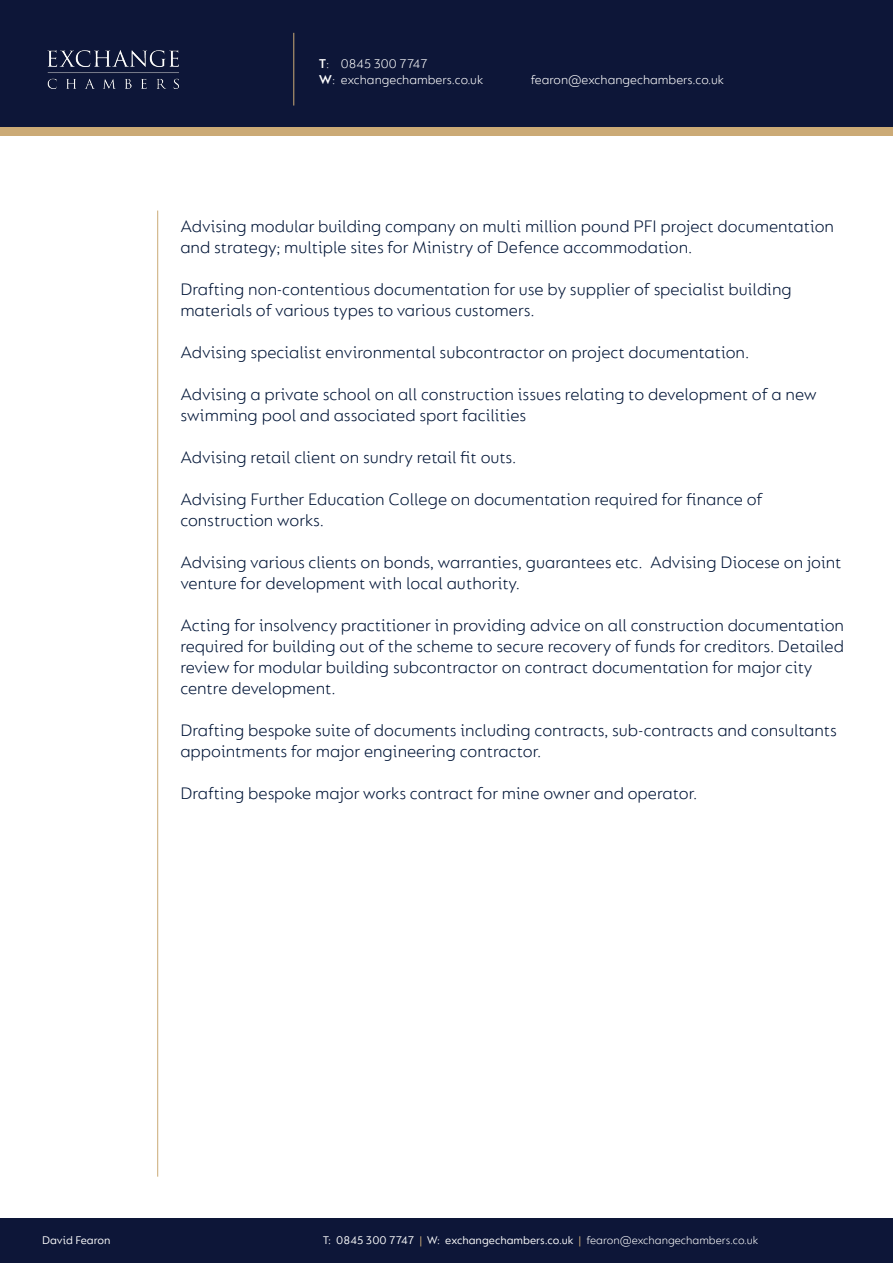
<style>
.page{position:relative;width:893px;height:1263px;background:#fff}
.page>*{position:absolute;margin:0;border:0;box-sizing:border-box;transform-origin:0 0}
.t1{font:300 18px/21px "FS Lucas";color:#001537}
.t2{font:300 13.5px/16.2px "FS Lucas";color:#fff}
.t3{font:12px "FS Lucas";color:#fff}
.s1{font-weight:600}
.s2{color:#cbaa76}
.s3{font-weight:300}
</style>
<div class="page">
<div style="left:0;top:64px;width:893px;height:72px;background:#cbaa76"></div>
<div style="left:0;top:0;width:893px;height:127px;background:#0d1638"></div>
<div style="left:0;top:1219px;width:893px;height:44px;background:#0d1638"></div>
<img style="left:47px;top:50px;width:132px;height:39px">
<hr style="left:293px;top:33px;width:1px;height:73px;background:#cbaa76">
<hr style="left:157px;top:211px;width:1px;height:966px;background:#cbaa76">
<p class="t2" style="left:319px;top:55px;width:166px"><span class="s1">T</span>: 0845 300 7747<br><span class="s1">W</span>: exchangechambers.co.uk</p>
<p class="t2" style="left:531px;top:71px;width:195px">fearon@exchangechambers.co.uk</p>
<p class="t1" style="left:180px;top:215px;width:655px">Advising modular building company on multi million pound PFI project documentation and strategy; multiple sites for Ministry of Defence accommodation.</p>
<p class="t1" style="left:180px;top:278px;width:613px">Drafting non-contentious documentation for use by supplier of specialist building materials of various types to various customers.</p>
<p class="t1" style="left:180px;top:341px;width:570px">Advising specialist environmental subcontractor on project documentation.</p>
<p class="t1" style="left:180px;top:383px;width:638px">Advising a private school on all construction issues relating to development of a new swimming pool and associated sport facilities</p>
<p class="t1" style="left:180px;top:446px;width:338px">Advising retail client on sundry retail fit outs.</p>
<p class="t1" style="left:180px;top:488px;width:584px">Advising Further Education College on documentation required for finance of construction works.</p>
<p class="t1" style="left:180px;top:551px;width:663px">Advising various clients on bonds, warranties, guarantees etc. Advising Diocese on joint venture for development with local authority.</p>
<p class="t1" style="left:180px;top:614px;width:665px">Acting for insolvency practitioner in providing advice on all construction documentation required for building out of the scheme to secure recovery of funds for creditors. Detailed review for modular building subcontractor on contract documentation for major city centre development.</p>
<p class="t1" style="left:180px;top:719px;width:658px">Drafting bespoke suite of documents including contracts, sub-contracts and consultants appointments for major engineering contractor.</p>
<p class="t1" style="left:180px;top:782px;width:519px">Drafting bespoke major works contract for mine owner and operator.</p>
<p class="t3" style="left:42px;top:1233px;width:70px">David Fearon</p>
<p class="t3" style="left:323px;top:1233px;width:437px">T: 0845 300 7747 <span class="s2">|</span> W: exchangechambers.co.uk <span class="s2">|</span> <span class="s3">fearon@exchangechambers.co.uk</span></p>
</div>
